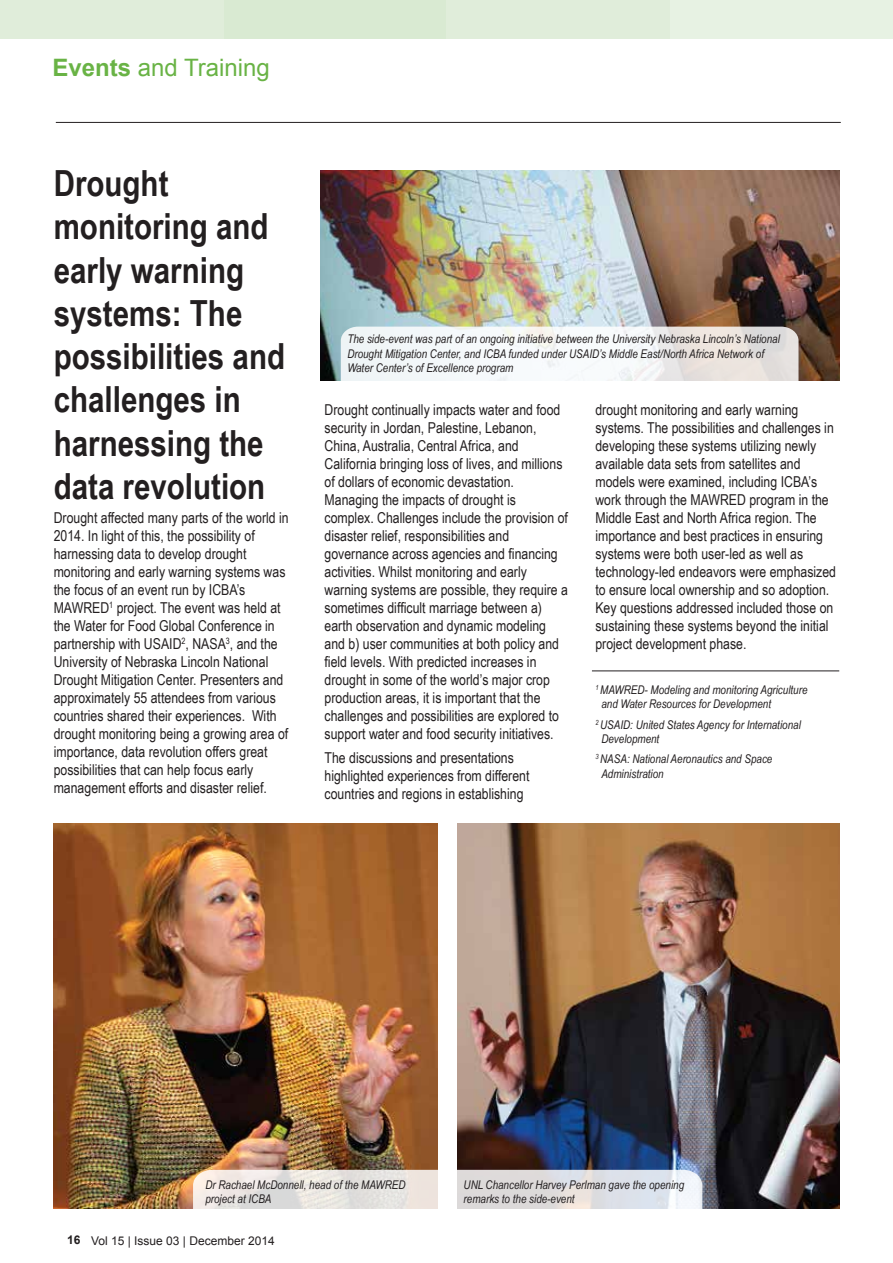
<style>
.page{position:relative;width:893px;height:1263px;background:#fff}
.page>*{position:absolute;margin:0;border:0;box-sizing:border-box;transform-origin:0 0}
.t1{font:700 36px/43.2px "Arial Narrow";color:#231f20}
.t2{font:24px "Arial";color:#69b345}
.t3{font:15px/18px "Arial Narrow";color:#231f20}
.t4{font:italic 12px/14.4px "Arial Narrow";color:#231f20}
.t5{font:12px "Arial";color:#231f20}
.t6{font:700 12px "Arial";color:#231f20}
.s1{font-weight:700}
</style>
<div class="page">
<hr style="left:56px;top:122px;width:785px;height:1px;background:#231f20">
<div style="left:668px;top:0;width:225px;height:39px;background:#e7f2e3"></div>
<div style="left:219px;top:0;width:234px;height:39px;background:#d9ead2"></div>
<div style="left:446px;top:0;width:224px;height:39px;background:#e0edda"></div>
<div style="left:0;top:0;width:223px;height:39px;background:#e0edda"></div>
<img style="left:320px;top:170px;width:519px;height:211px">
<img style="left:53px;top:824px;width:385px;height:384px">
<img style="left:458px;top:824px;width:381px;height:384px">
<svg style="left:193px;top:1170px;width:245px;height:39px;background:#e8e3df"></svg>
<svg style="left:458px;top:1170px;width:244px;height:39px;background:#e0e0e3"></svg>
<svg style="left:341px;top:327px;width:457px;height:54px"></svg>
<hr style="left:592px;top:670px;width:247px;height:1px;background:#231f20">
<h2 class="t2" style="left:52px;top:52px;width:219px"><span class="s1">Events</span> and Training</h2>
<h1 class="t1" style="left:54px;top:160px;width:233px">Drought monitoring and early warning systems: The possibilities and challenges in harnessing the data revolution</h1>
<p class="t3" style="left:54px;top:508px;width:236px">Drought affected many parts of the world in 2014. In light of this, the possibility of harnessing data to develop drought monitoring and early warning systems was the focus of an event run by ICBA’s MAWRED<sup>1</sup> project. The event was held at the Water for Food Global Conference in partnership with USAID<sup>2</sup>, NASA<sup>3</sup>, and the University of Nebraska Lincoln National Drought Mitigation Center. Presenters and approximately 55 attendees from various countries shared their experiences. With drought monitoring being a growing area of importance, data revolution offers great possibilities that can help focus early management efforts and disaster relief.</p>
<p class="t4" style="left:347px;top:332px;width:434px">The side-event was part of an ongoing initiative between the University Nebraska Lincoln’s National<br>Drought Mitigation Center, and ICBA funded under USAID’s Middle East/North Africa Network of<br>Water Center’s of Excellence program</p>
<p class="t3" style="left:325px;top:400px;width:245px">Drought continually impacts water and food security in Jordan, Palestine, Lebanon, China, Australia, Central Africa, and California bringing loss of lives, and millions of dollars of economic devastation.<br>Managing the impacts of drought is complex. Challenges include the provision of disaster relief, responsibilities and governance across agencies and financing activities. Whilst monitoring and early warning systems are possible, they require a sometimes difficult marriage between a) earth observation and dynamic modeling and b) user communities at both policy and field levels. With predicted increases in drought in some of the world’s major crop production areas, it is important that the challenges and possibilities are explored to support water and food security initiatives.</p>
<p class="t3" style="left:325px;top:748px;width:206px">The discussions and presentations highlighted experiences from different countries and regions in establishing</p>
<p class="t3" style="left:595px;top:400px;width:242px">drought monitoring and early warning systems. The possibilities and challenges in developing these systems utilizing newly available data sets from satellites and models were examined, including ICBA’s work through the MAWRED program in the Middle East and North Africa region. The importance and best practices in ensuring systems were both user-led as well as technology-led endeavors were emphasized to ensure local ownership and so adoption.<br>Key questions addressed included those on sustaining these systems beyond the initial project development phase.</p>
<p class="t4" style="left:601px;top:682px;width:208px;text-indent:-6px"><sup>1</sup> MAWRED- Modeling and monitoring Agriculture and Water Resources for Development</p>
<p class="t4" style="left:601px;top:717px;width:201px;text-indent:-6px"><sup>2</sup> USAID: United States Agency for International<br>Development</p>
<p class="t4" style="left:601px;top:752px;width:172px;text-indent:-6px"><sup>3</sup> NASA: National Aeronautics and Space<br>Administration</p>
<p class="t4" style="left:205px;top:1177px;width:202px">Dr Rachael McDonnell, head of the MAWRED project at ICBA</p>
<p class="t4" style="left:464px;top:1177px;width:222px">UNL Chancellor Harvey Perlman gave the opening remarks to the side-event</p>
<p class="t6" style="left:67px;top:1232px;width:15px">16</p>
<p class="t5" style="left:91px;top:1233px;width:185px">Vol 15 | Issue 03 | December 2014</p>
</div>
